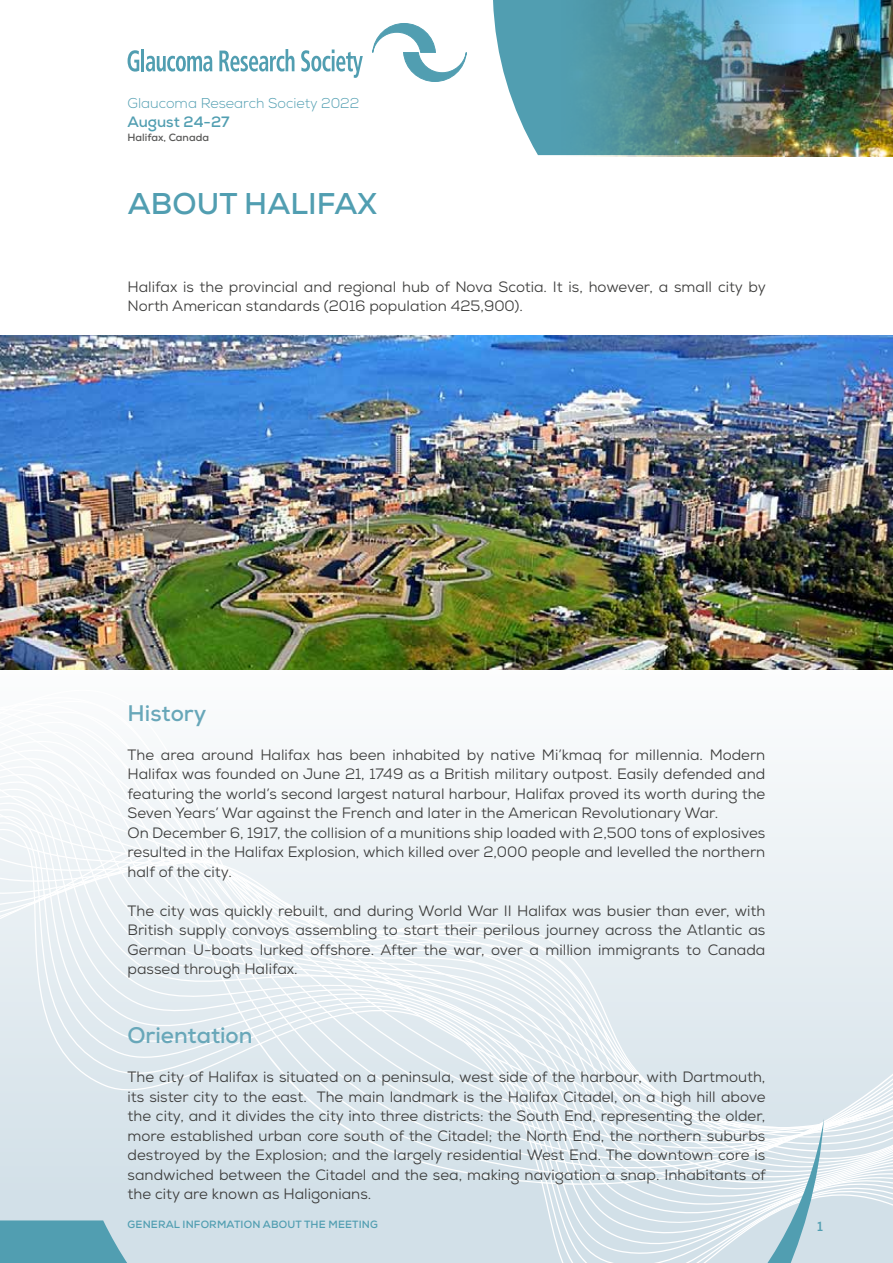
<style>
.page{position:relative;width:893px;height:1263px;background:#fff}
.page>*{position:absolute;margin:0;border:0;box-sizing:border-box;transform-origin:0 0}
.t1{font:700 30px "Nexa";letter-spacing:.005em;color:#519eb1}
.t2{font:700 22.5px "Nexa";color:#68a7b9}
.t3{font:15px/19.5px "Nexa";color:#3c3c3b}
.t4{font:700 15px "Nexa";color:#519eb1}
.t5{font:300 14.25px "Nexa";color:#519eb1}
.t6{font:700 13.5px "Nexa";color:#519eb1}
.t7{font:700 10.5px "Nexa";letter-spacing:.015em;color:#519eb1}
.t8{font:700 10.5px "Nexa";color:#575756}
</style>
<div class="page">
<svg style="left:0;top:762px;width:893px;height:501px;fill:#e9eff3"></svg>
<svg style="left:493px;top:0;width:52px;height:155px;fill:#519eb1"></svg>
<img style="left:545px;top:0;width:348px;height:156px">
<svg style="left:128px;top:50px;width:11px;height:22px"></svg>
<hr style="left:142px;top:49px;width:2px;height:22px;background:#519eb1">
<svg style="left:146px;top:56px;width:66px;height:16px"></svg>
<svg style="left:219px;top:49px;width:75px;height:23px"></svg>
<svg style="left:301px;top:49px;width:62px;height:29px"></svg>
<svg style="left:372px;top:23px;width:94px;height:59px"></svg>
<svg style="left:0;top:1118px;width:824px;height:145px;background:#d0e0e7"></svg>
<img style="left:0;top:336px;width:893px;height:334px">
<p class="t5" style="left:128px;top:94px;width:233px">Glaucoma Research Society 2022</p>
<p class="t4" style="left:128px;top:112px;width:104px">August 24-27</p>
<p class="t8" style="left:128px;top:130px;width:83px">Halifax, Canada</p>
<h1 class="t1" style="left:128px;top:184px;width:251px">ABOUT HALIFAX</h1>
<p class="t3" style="left:128px;top:277px;width:640px">Halifax is the provincial and regional hub of Nova Scotia. It is, however, a small city by<br>North American standards (2016 population 425,900).</p>
<h2 class="t2" style="left:128px;top:698px;width:80px">History</h2>
<p class="t3" style="left:128px;top:745px;width:639px">The area around Halifax has been inhabited by native Mi’kmaq for millennia. Modern Halifax was founded on June 21, 1749 as a British military outpost. Easily defended and featuring the world’s second largest natural harbour, Halifax proved its worth during the Seven Years’ War against the French and later in the American Revolutionary War.<br>On December 6, 1917, the collision of a munitions ship loaded with 2,500 tons of explosives resulted in the Halifax Explosion, which killed over 2,000 people and levelled the northern half of the city.</p>
<p class="t3" style="left:128px;top:901px;width:639px;text-align:justify">The city was quickly rebuilt, and during World War II Halifax was busier than ever, with British supply convoys assembling to start their perilous journey across the Atlantic as German U-boats lurked offshore. After the war, over a million immigrants to Canada passed through Halifax.</p>
<h2 class="t2" style="left:128px;top:1021px;width:127px">Orientation</h2>
<p class="t3" style="left:128px;top:1067px;width:640px;text-align:justify">The city of Halifax is situated on a peninsula, west side of the harbour, with Dartmouth, its sister city to the east. The main landmark is the Halifax Citadel, on a high hill above the city, and it divides the city into three districts: the South End, representing the older, more established urban core south of the Citadel; the North End, the northern suburbs destroyed by the Explosion; and the largely residential West End. The downtown core is sandwiched between the Citadel and the sea, making navigation a snap. Inhabitants of the city are known as Haligonians.</p>
<p class="t7" style="left:128px;top:1218px;width:252px">GENERAL INFORMATION ABOUT THE MEETING</p>
<p class="t6" style="left:817px;top:1217px;width:7px">1</p>
</div>
